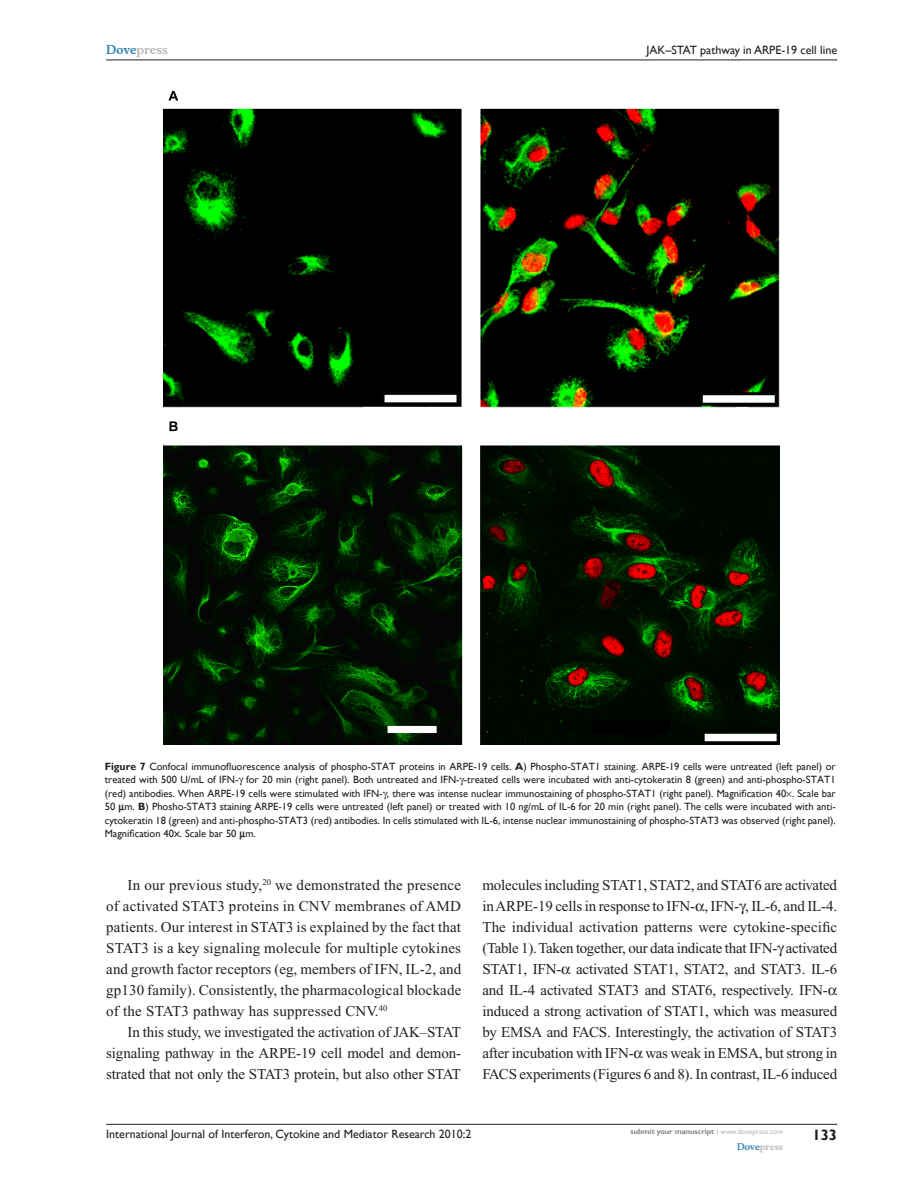
<style>
.page{position:relative;width:918px;height:1188px;background:#fff}
.page>*{position:absolute;margin:0;border:0;box-sizing:border-box;transform-origin:0 0}
.t1{font:15px/21px "Times New Roman";letter-spacing:-.01em;color:#231f20;text-align:justify}
.t2{font:700 15px "Gill Sans";color:#231f20}
.t3{font:12px "Gill Sans";color:#231f20}
.t4{font:700 12px "Musee";color:#b8b9bc}
.t5{font:10.5px/13.5px "Gill Sans";color:#231f20;text-align:justify}
.t6{font:700 9px "Musee";color:#b8b9bc}
.t7{font:700 7.5px "Gill Sans";color:#808285}
.s1{color:#3485ae}
.s2{font-weight:700}
.s3{font-weight:400;color:#b8b9bc}
</style>
<div class="page">
<hr style="left:106px;top:1124px;width:731px;height:1px;background:#231f20">
<hr style="left:106px;top:60px;width:731px;height:1px;background:#231f20">
<img style="left:164px;top:90px;width:616px;height:654px">
<p class="t4" style="left:106px;top:43px;width:63px"><span class="s1">Dove</span>press</p>
<p class="t3" style="left:646px;top:43px;width:192px">JAK–STAT pathway in ARPE-19 cell line</p>
<p class="t5" style="left:105px;top:759px;width:732px"><span class="s2">Figure 7</span> Confocal immunofluorescence analysis of phospho-STAT proteins in ARPE-19 cells. <span class="s2">A</span>) Phospho-STAT1 staining. ARPE-19 cells were untreated (left panel) or treated with 500 U/mL of IFN- for 20 min (right panel). Both untreated and IFN- -treated cells were incubated with anti-cytokeratin 8 (green) and anti-phospho-STAT1 (red) antibodies. When ARPE-19 cells were stimulated with IFN- , there was intense nuclear immunostaining of phospho-STAT1 (right panel). Magnification 40 . Scale bar 50 m. <span class="s2">B</span>) Phosho-STAT3 staining ARPE-19 cells were untreated (left panel) or treated with 10 ng/mL of IL-6 for 20 min (right panel). The cells were incubated with anti&shy;cytokeratin 18 (green) and anti-phospho-STAT3 (red) antibodies. In cells stimulated with IL-6, intense nuclear immunostaining of phospho-STAT3 was observed (right panel).<br>Magnification 40 . Scale bar 50 m.</p>
<p class="t1" style="left:106px;top:875px;width:357px;text-indent:21px">In our previous study,<sup>20</sup> we demonstrated the presence of activated STAT3 proteins in CNV membranes of AMD patients. Our interest in STAT3 is explained by the fact that STAT3 is a key signaling molecule for multiple cytokines and growth factor receptors (eg, members of IFN, IL-2, and gp130 family). Consistently, the pharmacological blockade of the STAT3 pathway has suppressed CNV.<sup>40</sup></p>
<p class="t1" style="left:106px;top:1022px;width:356px;text-indent:21px">In this study, we investigated the activation of JAK–STAT signaling pathway in the ARPE-19 cell model and demon&shy;strated that not only the STAT3 protein, but also other STAT</p>
<p class="t1" style="left:482px;top:875px;width:356px;text-align:left">molecules including STAT1, STAT2, and STAT6 are activated in ARPE-19 cells in response to IFN- , IFN- , IL-6, and IL-4.<br>The individual activation patterns were cytokine-specific (Table 1). Taken together, our data indicate that IFN- activated STAT1, IFN- activated STAT1, STAT2, and STAT3. IL-6 and IL-4 activated STAT3 and STAT6, respectively. IFN&shy;induced a strong activation of STAT1, which was measured by EMSA and FACS. Interestingly, the activation of STAT3 after incubation with IFN- was weak in EMSA, but strong in FACS experiments (Figures 6 and 8). In contrast, IL-6 induced</p>
<p class="t3" style="left:106px;top:1127px;width:367px">International Journal of Interferon, Cytokine and Mediator Research 2010:2</p>
<p class="t7" style="left:631px;top:1127px;width:154px">submit your manuscript <span class="s3">| www.dovepress.com</span></p>
<p class="t6" style="left:737px;top:1141px;width:48px"><span class="s1">Dove</span>press</p>
<p class="t2" style="left:812px;top:1126px;width:26px">133</p>
</div>
